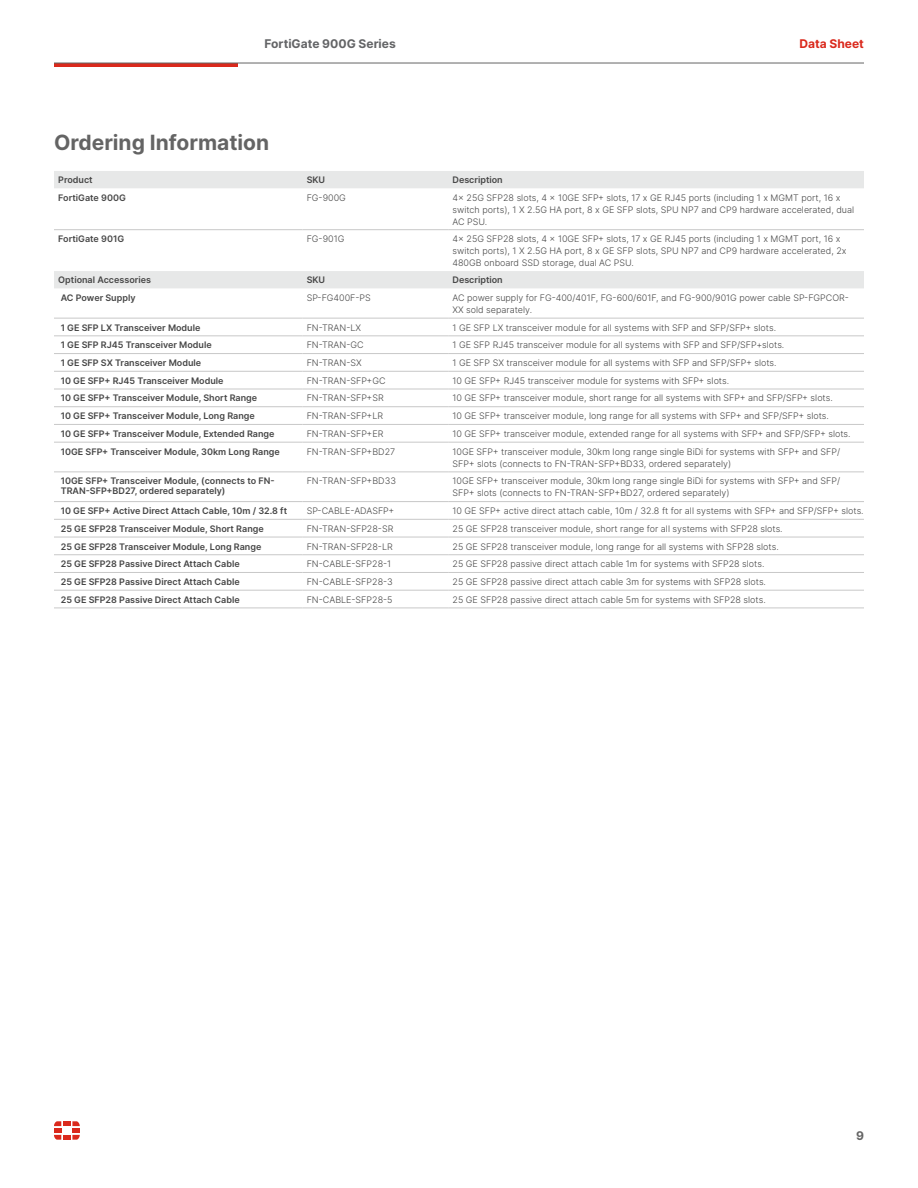
<style>
.page{position:relative;width:918px;height:1188px;background:#fff}
.page>*{position:absolute;margin:0;border:0;box-sizing:border-box;transform-origin:0 0}
.t1{font:700 21px "Inter";color:#646464}
.t2{font:700 12px "Inter";color:#636466}
.Document_Type{font:700 12px "Inter";color:#da291c}
.t3{font:700 12px "Inter";color:#646464}
.Table_Text{font:300 9px/12px "Inter";color:#464646}
.Table_H1{font:600 9px/9.8px "Inter";color:#464646}
</style>
<div class="page">
<svg style="left:54px;top:171px;width:810px;height:117px"></svg>
<hr style="left:54px;top:229px;width:248px;height:1px;background:#c8c8c8">
<hr style="left:448px;top:229px;width:416px;height:1px;background:#c8c8c8">
<hr style="left:54px;top:318px;width:248px;height:1px;background:#c8c8c8">
<hr style="left:54px;top:336px;width:248px;height:1px;background:#c8c8c8">
<hr style="left:54px;top:353px;width:248px;height:1px;background:#c8c8c8">
<hr style="left:54px;top:371px;width:248px;height:1px;background:#c8c8c8">
<hr style="left:54px;top:389px;width:248px;height:1px;background:#c8c8c8">
<hr style="left:54px;top:406px;width:248px;height:1px;background:#c8c8c8">
<hr style="left:54px;top:424px;width:248px;height:1px;background:#c8c8c8">
<hr style="left:54px;top:442px;width:248px;height:1px;background:#c8c8c8">
<hr style="left:54px;top:472px;width:248px;height:1px;background:#c8c8c8">
<hr style="left:54px;top:501px;width:248px;height:1px;background:#c8c8c8">
<hr style="left:54px;top:519px;width:248px;height:1px;background:#c8c8c8">
<hr style="left:54px;top:537px;width:248px;height:1px;background:#c8c8c8">
<hr style="left:54px;top:554px;width:248px;height:1px;background:#c8c8c8">
<hr style="left:54px;top:572px;width:248px;height:1px;background:#c8c8c8">
<hr style="left:54px;top:590px;width:248px;height:1px;background:#c8c8c8">
<hr style="left:54px;top:608px;width:248px;height:1px;background:#c8c8c8">
<hr style="left:302px;top:318px;width:146px;height:1px;background:#c8c8c8">
<hr style="left:448px;top:318px;width:416px;height:1px;background:#c8c8c8">
<hr style="left:302px;top:336px;width:146px;height:1px;background:#c8c8c8">
<hr style="left:448px;top:336px;width:416px;height:1px;background:#c8c8c8">
<hr style="left:302px;top:353px;width:146px;height:1px;background:#c8c8c8">
<hr style="left:448px;top:353px;width:416px;height:1px;background:#c8c8c8">
<hr style="left:302px;top:371px;width:146px;height:1px;background:#c8c8c8">
<hr style="left:448px;top:371px;width:416px;height:1px;background:#c8c8c8">
<hr style="left:302px;top:389px;width:146px;height:1px;background:#c8c8c8">
<hr style="left:448px;top:389px;width:416px;height:1px;background:#c8c8c8">
<hr style="left:302px;top:406px;width:146px;height:1px;background:#c8c8c8">
<hr style="left:448px;top:406px;width:416px;height:1px;background:#c8c8c8">
<hr style="left:302px;top:424px;width:146px;height:1px;background:#c8c8c8">
<hr style="left:448px;top:424px;width:416px;height:1px;background:#c8c8c8">
<hr style="left:302px;top:442px;width:146px;height:1px;background:#c8c8c8">
<hr style="left:302px;top:472px;width:146px;height:1px;background:#c8c8c8">
<hr style="left:302px;top:501px;width:146px;height:1px;background:#c8c8c8">
<hr style="left:448px;top:442px;width:416px;height:1px;background:#c8c8c8">
<hr style="left:448px;top:472px;width:416px;height:1px;background:#c8c8c8">
<hr style="left:448px;top:501px;width:416px;height:1px;background:#c8c8c8">
<hr style="left:302px;top:519px;width:146px;height:1px;background:#c8c8c8">
<hr style="left:448px;top:519px;width:416px;height:1px;background:#c8c8c8">
<hr style="left:302px;top:537px;width:146px;height:1px;background:#c8c8c8">
<hr style="left:448px;top:537px;width:416px;height:1px;background:#c8c8c8">
<hr style="left:302px;top:554px;width:146px;height:1px;background:#c8c8c8">
<hr style="left:302px;top:572px;width:146px;height:1px;background:#c8c8c8">
<hr style="left:302px;top:590px;width:146px;height:1px;background:#c8c8c8">
<hr style="left:302px;top:608px;width:146px;height:1px;background:#c8c8c8">
<hr style="left:448px;top:554px;width:416px;height:1px;background:#c8c8c8">
<hr style="left:448px;top:572px;width:416px;height:1px;background:#c8c8c8">
<hr style="left:448px;top:590px;width:416px;height:1px;background:#c8c8c8">
<hr style="left:448px;top:608px;width:416px;height:1px;background:#c8c8c8">
<hr style="left:302px;top:229px;width:146px;height:1px;background:#c8c8c8">
<hr style="left:54px;top:63px;width:183px;height:4px;background:#da291c">
<hr style="left:54px;top:63px;width:810px;height:1px;background:#646464">
<svg style="left:54px;top:1121px;width:26px;height:19px"></svg>
<h2 class="t2" style="left:265px;top:35px;width:133px">FortiGate 900G Series</h2>
<p class="Document_Type" style="left:800px;top:35px;width:66px">Data Sheet</p>
<h1 class="t1" style="left:54px;top:127px;width:217px">Ordering Information</h1>
<p class="Table_H1" style="left:58px;top:175px;width:36px">Product</p>
<p class="Table_H1" style="left:307px;top:175px;width:20px">SKU</p>
<p class="Table_H1" style="left:453px;top:175px;width:52px">Description</p>
<p class="Table_H1" style="left:58px;top:192px;width:69px">FortiGate 900G</p>
<p class="Table_Text" style="left:307px;top:191px;width:41px">FG-900G</p>
<p class="Table_Text" style="left:453px;top:191px;width:403px">4x 25G SFP28 slots, 4 x 10GE SFP+ slots, 17 x GE RJ45 ports (including 1 x MGMT port, 16 x switch ports), 1 X 2.5G HA port, 8 x GE SFP slots, SPU NP7 and CP9 hardware accelerated, dual<br>AC PSU.</p>
<p class="Table_H1" style="left:58px;top:234px;width:67px">FortiGate 901G</p>
<p class="Table_Text" style="left:307px;top:233px;width:39px">FG-901G</p>
<p class="Table_Text" style="left:453px;top:233px;width:396px">4x 25G SFP28 slots, 4 x 10GE SFP+ slots, 17 x GE RJ45 ports (including 1 x MGMT port, 16 x switch ports), 1 X 2.5G HA port, 8 x GE SFP slots, SPU NP7 and CP9 hardware accelerated, 2x<br>480GB onboard SSD storage, dual AC PSU.</p>
<p class="Table_H1" style="left:58px;top:275px;width:94px">Optional Accessories</p>
<p class="Table_H1" style="left:307px;top:275px;width:20px">SKU</p>
<p class="Table_H1" style="left:453px;top:275px;width:52px">Description</p>
<p class="Table_H1" style="left:61px;top:293px;width:76px">AC Power Supply</p>
<p class="Table_Text" style="left:307px;top:291px;width:66px">SP-FG400F-PS</p>
<p class="Table_Text" style="left:453px;top:291px;width:398px">AC power supply for FG-400/401F, FG-600/601F, and FG-900/901G power cable SP-FGPCOR-<br>XX sold separately.</p>
<p class="Table_H1" style="left:61px;top:322px;width:141px">1 GE SFP LX Transceiver Module</p>
<p class="Table_Text" style="left:307px;top:321px;width:56px">FN-TRAN-LX</p>
<p class="Table_Text" style="left:453px;top:321px;width:325px">1 GE SFP LX transceiver module for all systems with SFP and SFP/SFP+ slots.</p>
<p class="Table_H1" style="left:61px;top:340px;width:153px">1 GE SFP RJ45 Transceiver Module</p>
<p class="Table_Text" style="left:307px;top:339px;width:58px">FN-TRAN-GC</p>
<p class="Table_Text" style="left:453px;top:339px;width:333px">1 GE SFP RJ45 transceiver module for all systems with SFP and SFP/SFP+slots.</p>
<p class="Table_H1" style="left:61px;top:358px;width:142px">1 GE SFP SX Transceiver Module</p>
<p class="Table_Text" style="left:307px;top:357px;width:56px">FN-TRAN-SX</p>
<p class="Table_Text" style="left:453px;top:357px;width:326px">1 GE SFP SX transceiver module for all systems with SFP and SFP/SFP+ slots.</p>
<p class="Table_H1" style="left:61px;top:375px;width:164px">10 GE SFP+ RJ45 Transceiver Module</p>
<p class="Table_Text" style="left:307px;top:374px;width:80px">FN-TRAN-SFP+GC</p>
<p class="Table_Text" style="left:453px;top:374px;width:278px">10 GE SFP+ RJ45 transceiver module for systems with SFP+ slots.</p>
<p class="Table_H1" style="left:61px;top:393px;width:198px">10 GE SFP+ Transceiver Module, Short Range</p>
<p class="Table_Text" style="left:307px;top:392px;width:79px">FN-TRAN-SFP+SR</p>
<p class="Table_Text" style="left:453px;top:392px;width:382px">10 GE SFP+ transceiver module, short range for all systems with SFP+ and SFP/SFP+ slots.</p>
<p class="Table_H1" style="left:61px;top:411px;width:196px">10 GE SFP+ Transceiver Module, Long Range</p>
<p class="Table_Text" style="left:307px;top:410px;width:78px">FN-TRAN-SFP+LR</p>
<p class="Table_Text" style="left:453px;top:410px;width:378px">10 GE SFP+ transceiver module, long range for all systems with SFP+ and SFP/SFP+ slots.</p>
<p class="Table_H1" style="left:61px;top:429px;width:215px">10 GE SFP+ Transceiver Module, Extended Range</p>
<p class="Table_Text" style="left:307px;top:428px;width:78px">FN-TRAN-SFP+ER</p>
<p class="Table_Text" style="left:453px;top:428px;width:400px">10 GE SFP+ transceiver module, extended range for all systems with SFP+ and SFP/SFP+ slots.</p>
<p class="Table_H1" style="left:61px;top:446px;width:221px">10GE SFP+ Transceiver Module, 30km Long Range</p>
<p class="Table_Text" style="left:307px;top:445px;width:90px">FN-TRAN-SFP+BD27</p>
<p class="Table_Text" style="left:453px;top:445px;width:389px">10GE SFP+ transceiver module, 30km long range single BiDi for systems with SFP+ and SFP/<br>SFP+ slots (connects to FN-TRAN-SFP+BD33, ordered separately)</p>
<p class="Table_H1" style="left:61px;top:476px;width:215px">10GE SFP+ Transceiver Module, (connects to FN-<br>TRAN-SFP+BD27, ordered separately)</p>
<p class="Table_Text" style="left:307px;top:475px;width:91px">FN-TRAN-SFP+BD33</p>
<p class="Table_Text" style="left:453px;top:475px;width:389px">10GE SFP+ transceiver module, 30km long range single BiDi for systems with SFP+ and SFP/<br>SFP+ slots (connects to FN-TRAN-SFP+BD27, ordered separately)</p>
<p class="Table_H1" style="left:61px;top:506px;width:228px">10 GE SFP+ Active Direct Attach Cable, 10m / 32.8 ft</p>
<p class="Table_Text" style="left:307px;top:505px;width:89px">SP-CABLE-ADASFP+</p>
<p class="Table_Text" style="left:453px;top:505px;width:413px">10 GE SFP+ active direct attach cable, 10m / 32.8 ft for all systems with SFP+ and SFP/SFP+ slots.</p>
<p class="Table_H1" style="left:61px;top:523px;width:205px">25 GE SFP28 Transceiver Module, Short Range</p>
<p class="Table_Text" style="left:307px;top:522px;width:88px">FN-TRAN-SFP28-SR</p>
<p class="Table_Text" style="left:453px;top:522px;width:332px">25 GE SFP28 transceiver module, short range for all systems with SFP28 slots.</p>
<p class="Table_H1" style="left:61px;top:541px;width:202px">25 GE SFP28 Transceiver Module, Long Range</p>
<p class="Table_Text" style="left:307px;top:540px;width:88px">FN-TRAN-SFP28-LR</p>
<p class="Table_Text" style="left:453px;top:540px;width:328px">25 GE SFP28 transceiver module, long range for all systems with SFP28 slots.</p>
<p class="Table_H1" style="left:61px;top:559px;width:181px">25 GE SFP28 Passive Direct Attach Cable</p>
<p class="Table_Text" style="left:307px;top:558px;width:86px">FN-CABLE-SFP28-1</p>
<p class="Table_Text" style="left:453px;top:558px;width:313px">25 GE SFP28 passive direct attach cable 1m for systems with SFP28 slots.</p>
<p class="Table_H1" style="left:61px;top:577px;width:181px">25 GE SFP28 Passive Direct Attach Cable</p>
<p class="Table_Text" style="left:307px;top:576px;width:88px">FN-CABLE-SFP28-3</p>
<p class="Table_Text" style="left:453px;top:576px;width:315px">25 GE SFP28 passive direct attach cable 3m for systems with SFP28 slots.</p>
<p class="Table_H1" style="left:61px;top:594px;width:181px">25 GE SFP28 Passive Direct Attach Cable</p>
<p class="Table_Text" style="left:307px;top:593px;width:87px">FN-CABLE-SFP28-5</p>
<p class="Table_Text" style="left:453px;top:593px;width:315px">25 GE SFP28 passive direct attach cable 5m for systems with SFP28 slots.</p>
<h2 class="t3" style="left:856px;top:1127px;width:9px">9</h2>
</div>
